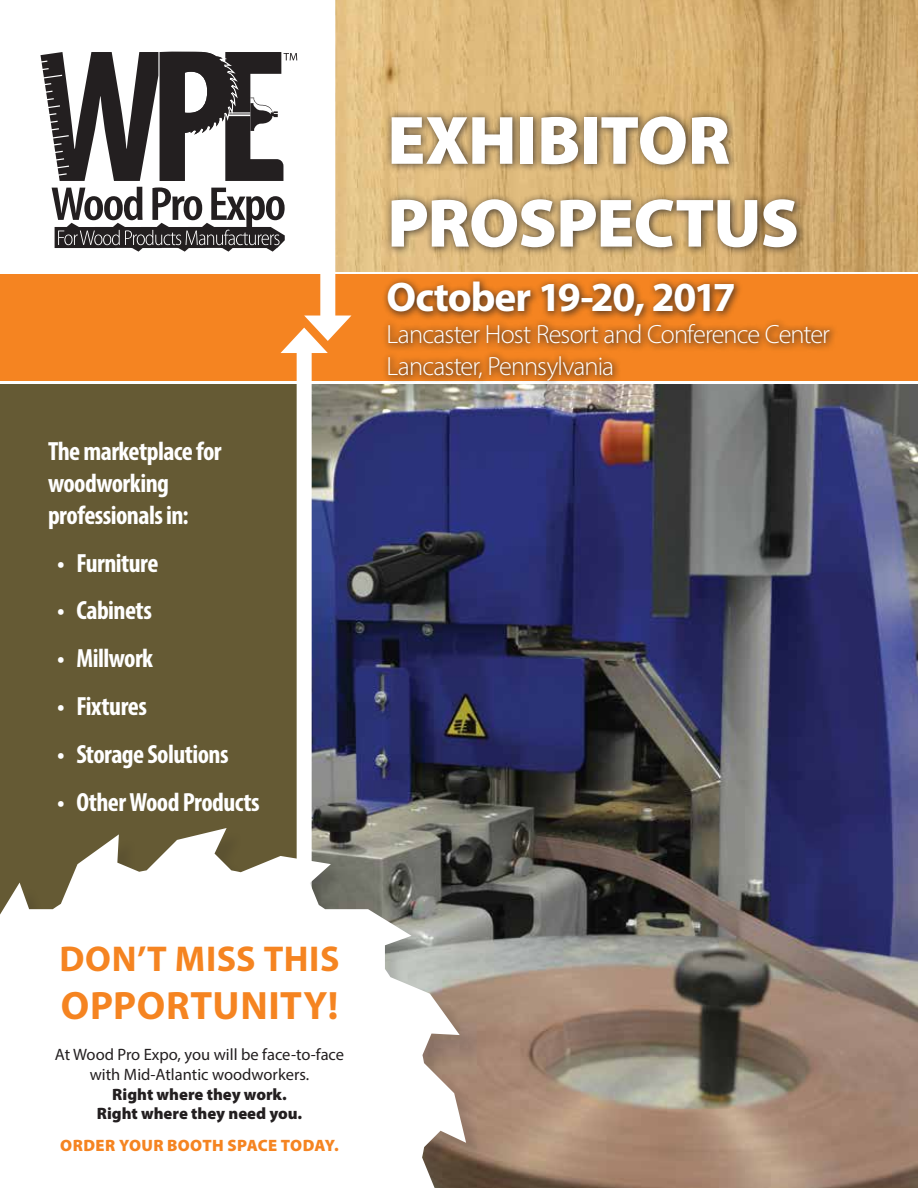
<style>
.page{position:relative;width:918px;height:1188px;background:#fff}
.page>*{position:absolute;margin:0;border:0;box-sizing:border-box;transform-origin:0 0}
.t1{font:900 69px/82.8px "Myriad Pro";letter-spacing:-.015em;color:#fff}
.t2{font:700 41.55px "Myriad Pro";letter-spacing:-.025em;color:#fff}
.t3{font:700 39.75px "Myriad Pro";letter-spacing:.015em;color:#f58421}
.t4{font:700 36px "Myriad Pro";letter-spacing:.015em;color:#f58421}
.t5{font:700 condensed 26.4px/31.7px "Myriad Pro";letter-spacing:-.02em;color:#fff}
.t6{font:300 26.4px/31.7px "Myriad Pro";letter-spacing:-.035em;color:#fff}
.t7{font:16.5px/19.8px "Myriad Pro";color:#231f20;text-align:center}
.t8{font:900 16.5px/19.8px "Myriad Pro";color:#231f20;text-align:center}
.t9{font:900 16.5px "Myriad Pro";letter-spacing:.02em;color:#f58421}
</style>
<div class="page">
<img style="left:312px;top:384px;width:606px;height:804px">
<img style="left:335px;top:0;width:583px;height:271px">
<div style="left:0;top:384px;width:304px;height:804px;background:#655a34"></div>
<div style="left:0;top:274px;width:918px;height:107px;background:#f58421"></div>
<div style="left:320px;top:0;width:15px;height:325px;background:#fff"></div>
<div style="left:297px;top:343px;width:15px;height:845px;background:#fff"></div>
<svg style="left:281px;top:316px;width:70px;height:37px"></svg>
<div style="left:381px;top:110px;width:458px;height:279px;background:#231f20;opacity:.75"></div>
<div style="left:0;top:831px;width:484px;height:357px;background:#231f20;opacity:.14"></div>
<svg style="left:0;top:828px;width:466px;height:360px;fill:#fff"></svg>
<div style="left:103px;top:999px;width:318px;height:189px;background:#fff"></div>
<svg style="left:52px;top:187px;width:233px;height:65px"></svg>
<svg style="left:41px;top:52px;width:256px;height:129px"></svg>
<p class="t5" style="left:48px;top:435px;width:175px">The marketplace for woodworking professionals in:</p>
<p class="t5" style="left:57px;top:546px;width:103px">• Furniture</p>
<p class="t5" style="left:57px;top:594px;width:96px">• Cabinets</p>
<p class="t5" style="left:57px;top:642px;width:98px">• Millwork</p>
<p class="t5" style="left:57px;top:690px;width:92px">• Fixtures</p>
<p class="t5" style="left:57px;top:738px;width:173px">• Storage Solutions</p>
<p class="t5" style="left:57px;top:786px;width:204px">• Other Wood Products</p>
<h1 class="t1" style="left:387px;top:96px;width:413px">EXHIBITOR<br>PROSPECTUS</h1>
<h2 class="t2" style="left:387px;top:270px;width:351px">October 19-20, 2017</h2>
<p class="t6" style="left:387px;top:318px;width:445px">Lancaster Host Resort and Conference Center<br>Lancaster, Pennsylvania</p>
<h3 class="t4" style="left:60px;top:935px;width:281px">DON’T MISS THIS</h3>
<h3 class="t3" style="left:61px;top:979px;width:279px">OPPORTUNITY!</h3>
<p class="t7" style="left:55px;top:1044px;width:291px">At Wood Pro Expo, you will be face-to-face with Mid-Atlantic woodworkers.</p>
<p class="t8" style="left:97px;top:1083px;width:207px">Right where they work.<br>Right where they need you.</p>
<p class="t9" style="left:60px;top:1135px;width:280px">ORDER YOUR BOOTH SPACE TODAY.</p>
</div>
